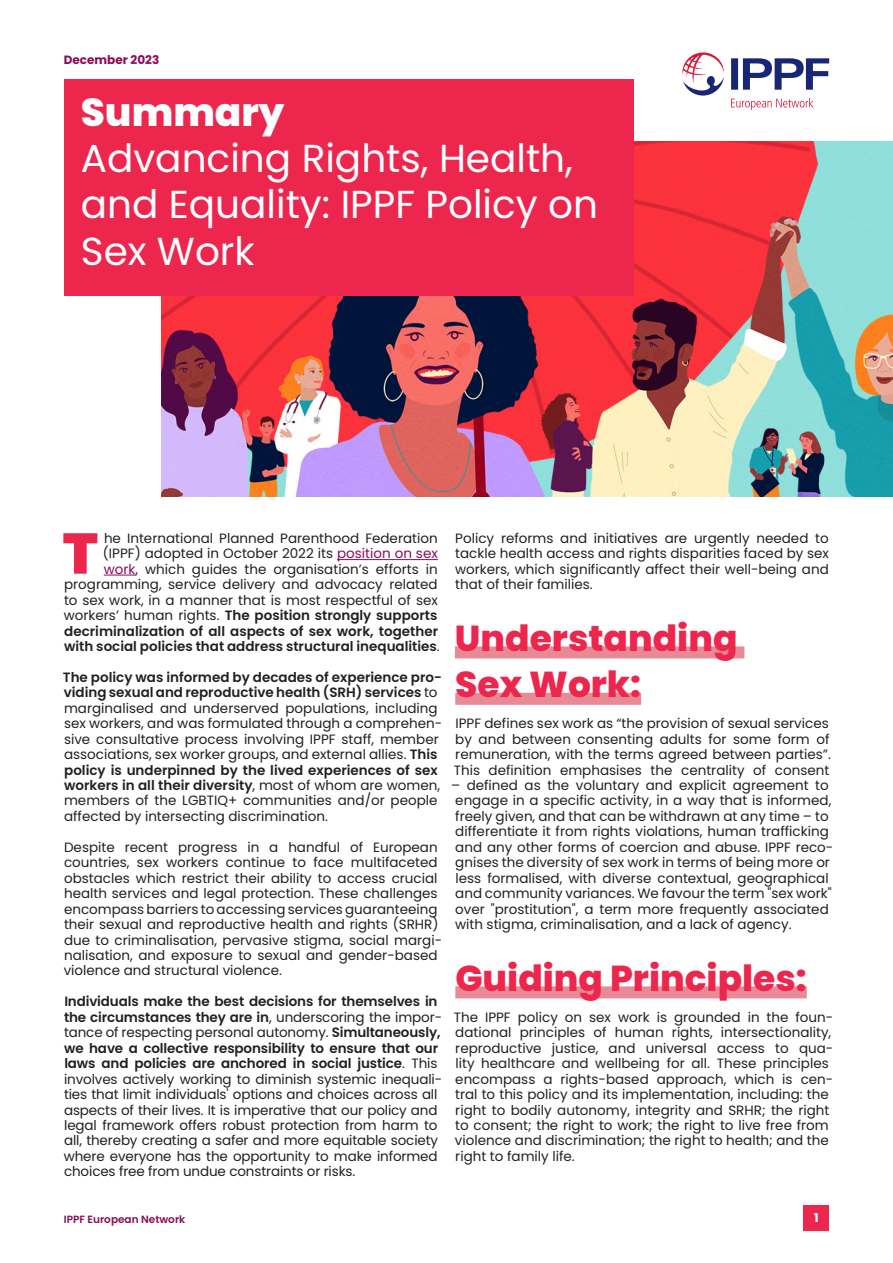
<style>
.page{position:relative;width:893px;height:1263px;background:#fff}
.page>*{position:absolute;margin:0;border:0;box-sizing:border-box;transform-origin:0 0}
.Regular_Text_with_DROP_CAP{font:900 57.15px "Poppins";color:#ed264d}
.Factsheet_title_-_PAGE_1{font:39px/46.3px "Poppins";color:#fff}
.Factsheet_title_-_PAGE_1-2{font:800 39px "Poppins";color:#fff}
.First_level_title{font:800 36px/46.3px "Poppins";color:#ed264d}
.Regular_Text{font:13.5px/15.5px "Poppins";color:#231f20}
.Regular_Text_with_DROP_CAP-2{font:13.5px/15.5px "Poppins";color:#231f20;text-align:right}
.Date_-_PAGE_1{font:700 12px "Poppins";color:#8c0b56}
.t1{font:700 12px "Poppins";color:#fff}
.t2{font:600 10.5px "Poppins";color:#8c0b56}
.s1{color:#8c0b56}
.s2{font-weight:600}
</style>
<div class="page">
<img style="left:162px;top:141px;width:731px;height:355px">
<div style="left:804px;top:1205px;width:25px;height:26px;background:#ed264d"></div>
<svg style="left:682px;top:52px;width:147px;height:58px"></svg>
<hr style="left:337px;top:559px;width:101px;height:1px;background:#8c0b56">
<hr style="left:104px;top:575px;width:31px;height:1px;background:#8c0b56">
<div style="left:64px;top:79px;width:570px;height:217px;background:#ed264d"></div>
<div style="left:455px;top:646px;width:289px;height:12px;background:#e88a95"></div>
<div style="left:455px;top:693px;width:186px;height:12px;background:#e88a95"></div>
<div style="left:455px;top:986px;width:352px;height:12px;background:#e88a95"></div>
<p class="Date_-_PAGE_1" style="left:64px;top:53px;width:97px">December 2023</p>
<p class="Factsheet_title_-_PAGE_1-2" style="left:81px;top:89px;width:205px">Summary</p>
<p class="Factsheet_title_-_PAGE_1" style="left:81px;top:135px;width:519px">Advancing Rights, Health, and Equality: IPPF Policy on<br>Sex Work</p>
<p class="Regular_Text_with_DROP_CAP-2" style="left:64px;top:530px;width:377px">he International Planned Parenthood Federation<br>(IPPF) adopted in October 2022 its <span class="s1">position on sex<br>work</span>, which guides the organisation’s efforts in programming, service delivery and advocacy related to sex work, in a manner that is most respectful of sex workers’ human rights. <span class="s2">The position strongly supports decriminalization of all aspects of sex work, together with social policies that address structural inequalities</span>.</p>
<p class="Regular_Text" style="left:63px;top:669px;width:381px"><span class="s2">The policy was informed by decades of experience pro&shy;viding sexual and reproductive health (SRH) services</span> to marginalised and underserved populations, including sex workers, and was formulated through a comprehen&shy;sive consultative process involving IPPF staff, member associations, sex worker groups, and external allies. <span class="s2">This policy is underpinned by the lived experiences of sex workers in all their diversity</span>, most of whom are women, members of the LGBTIQ+ communities and/or people affected by intersecting discrimination.</p>
<p class="Regular_Text" style="left:64px;top:839px;width:380px">Despite recent progress in a handful of European countries, sex workers continue to face multifaceted obstacles which restrict their ability to access crucial health services and legal protection. These challenges encompass barriers to accessing services guaranteeing their sexual and reproductive health and rights (SRHR) due to criminalisation, pervasive stigma, social margi&shy;nalisation, and exposure to sexual and gender-based violence and structural violence.</p>
<p class="Regular_Text" style="left:64px;top:994px;width:380px"><span class="s2">Individuals make the best decisions for themselves in the circumstances they are in</span>, underscoring the impor&shy;tance of respecting personal autonomy. <span class="s2">Simultaneously, we have a collective responsibility to ensure that our laws and policies are anchored in social justice</span>. This involves actively working to diminish systemic inequali&shy;ties that limit individuals' options and choices across all aspects of their lives. It is imperative that our policy and legal framework offers robust protection from harm to all, thereby creating a safer and more equitable society where everyone has the opportunity to make informed choices free from undue constraints or risks.</p>
<p class="Regular_Text_with_DROP_CAP" style="left:63px;top:520px;width:37px">T</p>
<p class="Regular_Text" style="left:455px;top:530px;width:375px;text-align:justify">Policy reforms and initiatives are urgently needed to tackle health access and rights disparities faced by sex workers, which significantly affect their well-being and that of their families.</p>
<p class="First_level_title" style="left:455px;top:615px;width:284px">Understanding<br>Sex Work:</p>
<p class="Regular_Text" style="left:454px;top:716px;width:379px">IPPF defines sex work as “the provision of sexual services by and between consenting adults for some form of remuneration, with the terms agreed between parties”.<br>This definition emphasises the centrality of consent</p>
<p class="Regular_Text" style="left:451px;top:778px;width:384px">– defined as the voluntary and explicit agreement to engage in a specific activity, in a way that is informed, freely given, and that can be withdrawn at any time – to differentiate it from rights violations, human trafficking and any other forms of coercion and abuse. IPPF reco&shy;gnises the diversity of sex work in terms of being more or less formalised, with diverse contextual, geographical and community variances. We favour the term "sex work" over "prostitution", a term more frequently associated with stigma, criminalisation, and a lack of agency.</p>
<p class="First_level_title" style="left:455px;top:955px;width:353px">Guiding Principles:</p>
<p class="Regular_Text" style="left:454px;top:1009px;width:381px">The IPPF policy on sex work is grounded in the foun&shy;dational principles of human rights, intersectionality, reproductive justice, and universal access to qua&shy;lity healthcare and wellbeing for all. These principles encompass a rights-based approach, which is cen&shy;tral to this policy and its implementation, including: the right to bodily autonomy, integrity and SRHR; the right to consent; the right to work; the right to live free from violence and discrimination; the right to health; and the right to family life.</p>
<p class="t2" style="left:64px;top:1213px;width:123px">IPPF European Network</p>
<p class="t1" style="left:814px;top:1211px;width:6px">1</p>
</div>
